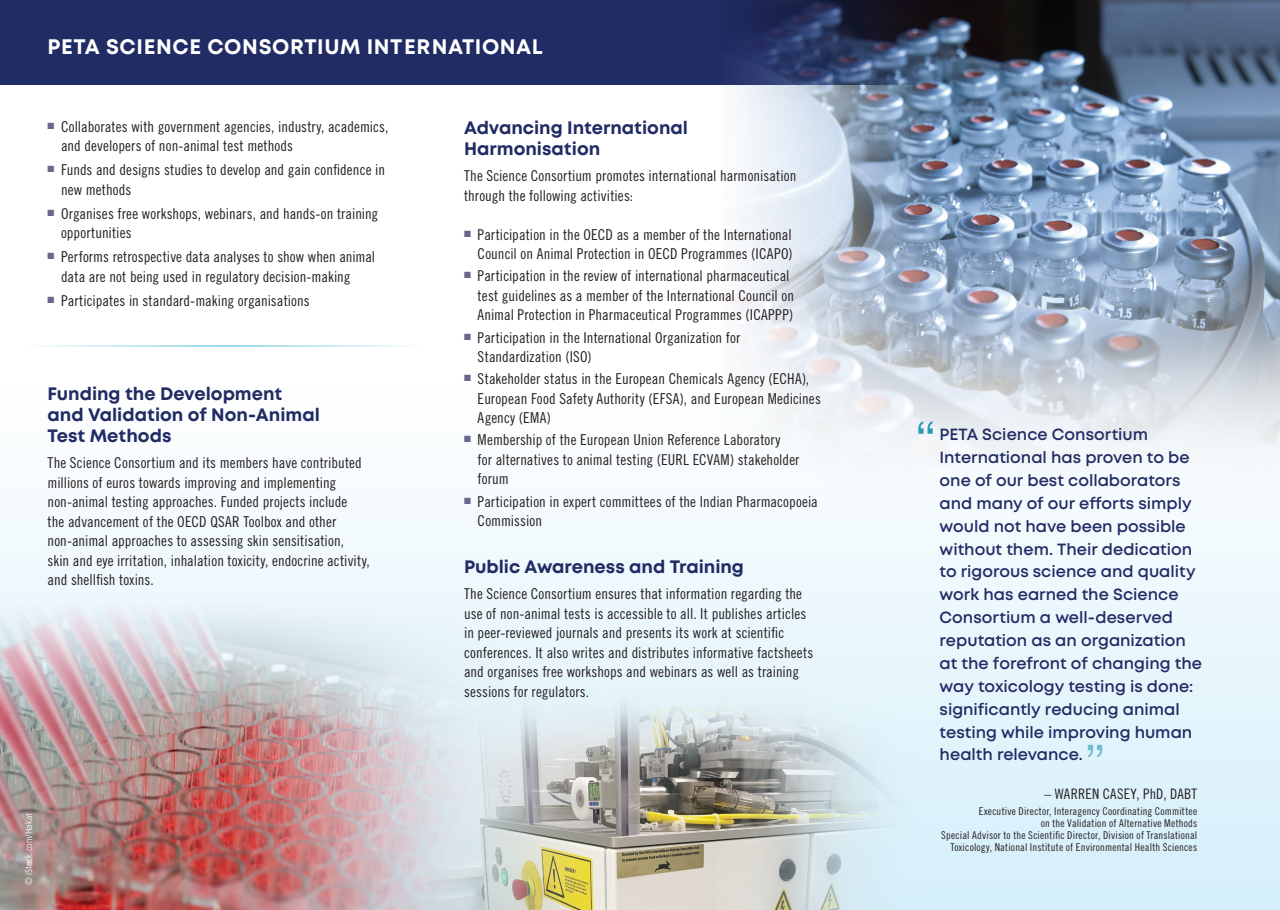
<style>
.page{position:relative;width:1280px;height:910px;background:#fff}
.page>*{position:absolute;margin:0;border:0;box-sizing:border-box;transform-origin:0 0}
.t1{font:58.8px "Mont";color:#2b9bb0}
.t2{font:700 21px "Mont";letter-spacing:.03em;color:#fff}
.t3{font:700 18px/21px "Mont";color:#212b64}
.t4{font:600 16.2px/22.8px "Mont";color:#212b64}
.t5{font:15px/19.5px "Trade Gothic LT Std Cn 18";letter-spacing:.005em;color:#231f20}
.t6{font:14.4px "Trade Gothic LT Std Cn 18";letter-spacing:.015em;color:#231f20}
.t7{font:10.65px/12px "Trade Gothic LT Std Cn 18";letter-spacing:.02em;color:#231f20;text-align:right}
.t8{font:300 condensed 9.75px "Frutiger LT Std";color:#fff}
</style>
<div class="page">
<div style="left:0;top:385px;width:1280px;height:525px;background:linear-gradient(to bottom,#fffefe,#d4effb)"></div>
<img style="left:0;top:594px;width:559px;height:316px">
<div style="left:0;top:0;width:1271px;height:84px;background:#212b64"></div>
<img style="left:721px;top:0;width:559px;height:490px">
<hr style="left:22px;top:345px;width:402px;height:2px;background:#97d8e9">
<img style="left:386px;top:668px;width:537px;height:242px">
<h2 class="t2" style="left:48px;top:33px;width:497px">PETA SCIENCE CONSORTIUM INTERNATIONAL</h2>
<p class="t5" style="left:61px;top:116px;width:329px;text-indent:-14px"><sup>■</sup> Collaborates with government agencies, industry, academics, and developers of non-animal test methods</p>
<p class="t5" style="left:61px;top:160px;width:325px;text-indent:-14px"><sup>■</sup> Funds and designs studies to develop and gain confidence in new methods</p>
<p class="t5" style="left:61px;top:204px;width:319px;text-indent:-14px"><sup>■</sup> Organises free workshops, webinars, and hands-on training opportunities</p>
<p class="t5" style="left:61px;top:247px;width:316px;text-indent:-14px"><sup>■</sup> Performs retrospective data analyses to show when animal data are not being used in regulatory decision-making</p>
<p class="t5" style="left:48px;top:291px;width:264px"><sup>■</sup> Participates in standard-making organisations</p>
<p class="t3" style="left:48px;top:383px;width:274px">Funding the Development and Validation of Non-Animal<br>Test Methods</p>
<p class="t5" style="left:48px;top:453px;width:324px">The Science Consortium and its members have contributed millions of euros towards improving and implementing non-animal testing approaches. Funded projects include<br>the advancement of the OECD QSAR Toolbox and other non-animal approaches to assessing skin sensitisation,<br>skin and eye irritation, inhalation toxicity, endocrine activity, and shellfish toxins.</p>
<p class="t3" style="left:464px;top:117px;width:225px">Advancing International<br>Harmonisation</p>
<p class="t5" style="left:464px;top:166px;width:334px">The Science Consortium promotes international harmonisation through the following activities:</p>
<p class="t5" style="left:464px;top:224px;width:330px;text-align:right"><sup>■</sup> Participation in the OECD as a member of the International<br>Council on Animal Protection in OECD Programmes (ICAPO)</p>
<p class="t5" style="left:478px;top:266px;width:318px;text-indent:-14px"><sup>■</sup> Participation in the review of international pharmaceutical test guidelines as a member of the International Council on<br>Animal Protection in Pharmaceutical Programmes (ICAPPP)</p>
<p class="t5" style="left:478px;top:327px;width:264px;text-indent:-14px"><sup>■</sup> Participation in the International Organization for<br>Standardization (ISO)</p>
<p class="t5" style="left:478px;top:369px;width:345px;text-indent:-14px"><sup>■</sup> Stakeholder status in the European Chemicals Agency (ECHA),<br>European Food Safety Authority (EFSA), and European Medicines<br>Agency (EMA)</p>
<p class="t5" style="left:478px;top:430px;width:323px;text-indent:-14px"><sup>■</sup> Membership of the European Union Reference Laboratory<br>for alternatives to animal testing (EURL ECVAM) stakeholder forum</p>
<p class="t5" style="left:478px;top:491px;width:342px;text-indent:-14px"><sup>■</sup> Participation in expert committees of the Indian Pharmacopoeia<br>Commission</p>
<p class="t3" style="left:464px;top:556px;width:281px">Public Awareness and Training</p>
<p class="t5" style="left:464px;top:584px;width:351px">The Science Consortium ensures that information regarding the use of non-animal tests is accessible to all. It publishes articles in peer-reviewed journals and presents its work at scientific conferences. It also writes and distributes informative factsheets and organises free workshops and webinars as well as training sessions for regulators.</p>
<p class="t8" style="left:23px;top:885px;width:73px;rotate:-90deg">© iStock.com/Hakat</p>
<h1 class="t1" style="left:915px;top:408px;width:23px">“</h1>
<p class="t4" style="left:939px;top:423px;width:264px">PETA Science Consortium<br>International has proven to be one of our best collaborators and many of our efforts simply would not have been possible without them. Their dedication to rigorous science and quality work has earned the Science<br>Consortium a well-deserved reputation as an organization at the forefront of changing the way toxicology testing is done: significantly reducing animal testing while improving human health relevance.</p>
<h1 class="t1" style="left:1084px;top:729px;width:23px">”</h1>
<p class="t6" style="left:1044px;top:785px;width:155px">– WARREN CASEY, PhD, DABT</p>
<p class="t7" style="left:941px;top:805px;width:258px">Executive Director, Interagency Coordinating Committee<br>on the Validation of Alternative Methods<br>Special Advisor to the Scientific Director, Division of Translational Toxicology, National Institute of Environmental Health Sciences</p>
</div>
